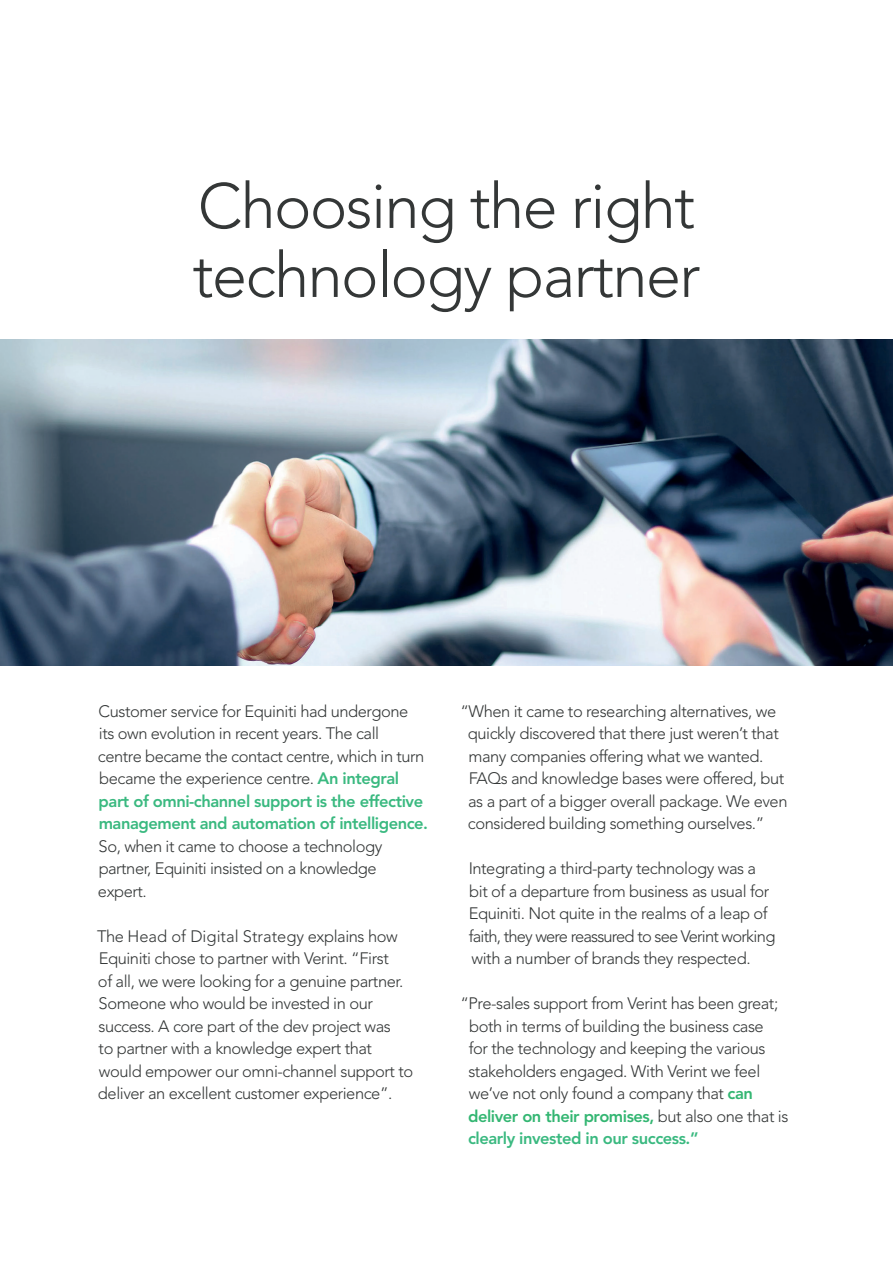
<style>
.page{position:relative;width:893px;height:1263px;background:#fff}
.page>*{position:absolute;margin:0;border:0;box-sizing:border-box;transform-origin:0 0}
.t1{font:300 63px/69px "Avenir LT Std";letter-spacing:-.025em;color:#343737}
.Body_grey{font:300 16.5px/22.5px "Avenir LT Std";letter-spacing:-.025em;color:#343737}
.Body_grey-2{font:800 16.5px/22.5px "Avenir LT Std";letter-spacing:-.025em;color:#3ab980}
.Body_grey-3{font:300 16.5px "Avenir LT Std";letter-spacing:-.05em;color:#343737}
.s1{font-weight:300;color:#343737}
.s2{font-weight:800;color:#3ab980}
.s3{font-weight:800;color:#33b672}
</style>
<div class="page">
<img style="left:0;top:340px;width:893px;height:325px">
<p class="t1" style="left:193px;top:172px;width:509px">Choosing the right technology partner</p>
<p class="Body_grey" style="left:98px;top:700px;width:328px">Customer service for Equiniti had undergone its own evolution in recent years. The call centre became the contact centre, which in turn</p>
<p class="Body_grey-2" style="left:99px;top:767px;width:326px"><span class="s1">became the experience centre.</span> An integral part of omni-channel support is the effective</p>
<p class="Body_grey" style="left:98px;top:812px;width:332px"><span class="s2">management and automation of intelligence.<br></span>So, when it came to choose a technology partner, Equiniti insisted on a knowledge expert.</p>
<p class="Body_grey" style="left:97px;top:925px;width:318px">The Head of Digital Strategy explains how Equiniti chose to partner with Verint. “First<br>of all, we were looking for a genuine partner.<br>Someone who would be invested in our success. A core part of the dev project was<br>to partner with a knowledge expert that would empower our omni-channel support to deliver an excellent customer experience”.</p>
<p class="Body_grey" style="left:468px;top:700px;width:321px;text-indent:-7px">“When it came to researching alternatives, we quickly discovered that there just weren’t that many companies offering what we wanted.<br>FAQs and knowledge bases were offered, but as a part of a bigger overall package. We even considered building something ourselves.”</p>
<p class="Body_grey" style="left:469px;top:857px;width:302px">Integrating a third-party technology was a bit of a departure from business as usual for</p>
<p class="Body_grey" style="left:469px;top:902px;width:301px">Equiniti. Not quite in the realms of a leap of</p>
<p class="Body_grey-3" style="left:469px;top:926px;width:308px">faith, they were reassured to see Verint working</p>
<p class="Body_grey" style="left:472px;top:947px;width:280px">with a number of brands they respected.</p>
<p class="Body_grey" style="left:460px;top:992px;width:319px;text-align:center">“Pre-sales support from Verint has been great; both in terms of building the business case</p>
<p class="Body_grey" style="left:469px;top:1037px;width:298px">for the technology and keeping the various</p>
<p class="Body_grey" style="left:468px;top:1060px;width:293px">stakeholders engaged. With Verint we feel</p>
<p class="Body_grey" style="left:468px;top:1082px;width:322px">we’ve not only found a company that <span class="s3">can deliver on their promises,</span> but also one that is</p>
<p class="Body_grey-2" style="left:468px;top:1127px;width:232px">clearly invested in our success.”</p>
</div>
